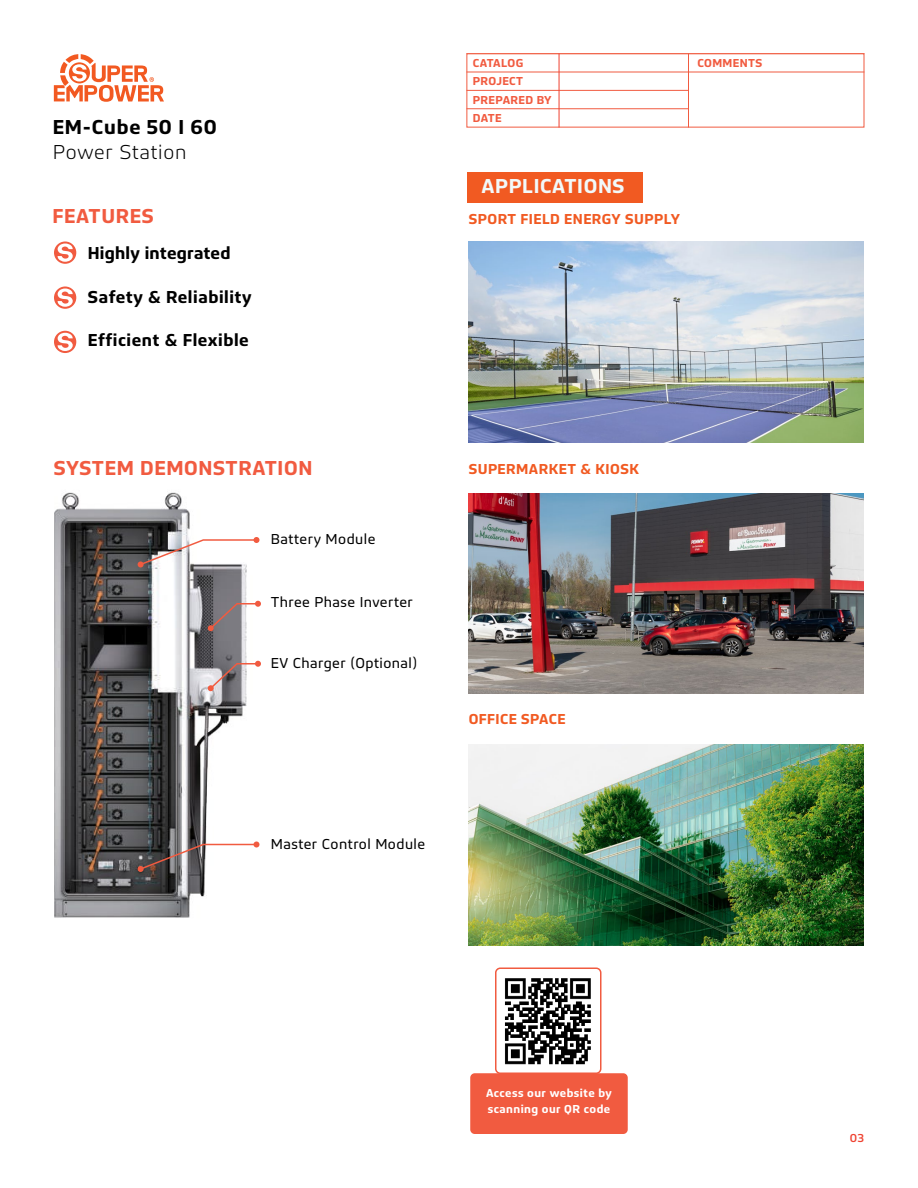
<style>
.page{position:relative;width:918px;height:1188px;background:#fff}
.page>*{position:absolute;margin:0;border:0;box-sizing:border-box;transform-origin:0 0}
.t1{font:600 21px "Bega";letter-spacing:.03em;color:#f15b40}
.t2{font:600 21px "Bega";letter-spacing:.04em;color:#000}
.t3{font:300 21px "Bega";letter-spacing:.04em;color:#000}
.t4{font:600 21px "Bega";letter-spacing:.03em;color:#f2f9fa}
.t5{font:600 18px "Bega";letter-spacing:.03em;color:#000}
.t6{font:15px "Bega";letter-spacing:.03em;color:#000}
.t7{font:600 15px "Bega";letter-spacing:.03em;color:#f15a22}
.t8{font:600 12px/18.8px "Bega";letter-spacing:.03em;color:#f15b40}
.t9{font:600 12px/16.5px "Bega";letter-spacing:.04em;color:#fff}
.t10{font:500 12px "Bega";color:#ef4130}
</style>
<div class="page">
<div style="left:466px;top:53px;width:398px;height:75px;background:#fff;border:1px solid #f15b40"></div>
<hr style="left:466px;top:90px;width:223px;height:1px;background:#f15b40">
<hr style="left:466px;top:72px;width:223px;height:1px;background:#f15b40">
<hr style="left:689px;top:72px;width:175px;height:1px;background:#f15b40">
<hr style="left:466px;top:108px;width:223px;height:1px;background:#f15b40">
<hr style="left:559px;top:54px;width:1px;height:73px;background:#ef4130">
<hr style="left:688px;top:54px;width:1px;height:73px;background:#f15b40">
<svg style="left:54px;top:54px;width:110px;height:48px"></svg>
<div style="left:467px;top:172px;width:176px;height:30px;background:#f15a22"></div>
<svg style="left:54px;top:241px;width:22px;height:23px"></svg>
<svg style="left:54px;top:286px;width:22px;height:23px"></svg>
<svg style="left:54px;top:331px;width:22px;height:22px"></svg>
<div style="left:470px;top:1073px;width:158px;height:61px;background:#f15b40;border-radius:4px"></div>
<img style="left:505px;top:978px;width:86px;height:87px">
<div style="left:495px;top:968px;width:107px;height:106px;border:2px solid #f15b40;border-radius:4px"></div>
<img style="left:468px;top:242px;width:395px;height:201px">
<img style="left:468px;top:493px;width:395px;height:201px">
<img style="left:468px;top:745px;width:395px;height:201px">
<img style="left:54px;top:492px;width:193px;height:426px">
<svg style="left:138px;top:537px;width:122px;height:30px"></svg>
<svg style="left:138px;top:842px;width:122px;height:30px"></svg>
<svg style="left:208px;top:601px;width:53px;height:30px"></svg>
<svg style="left:208px;top:661px;width:53px;height:30px"></svg>
<h1 class="t2" style="left:53px;top:114px;width:166px">EM-Cube 50 I 60</h1>
<h1 class="t3" style="left:53px;top:140px;width:135px">Power Station</h1>
<h1 class="t1" style="left:52px;top:204px;width:103px">FEATURES</h1>
<p class="t5" style="left:88px;top:243px;width:144px">Highly integrated</p>
<p class="t5" style="left:88px;top:286px;width:165px">Safety &amp; Reliability</p>
<p class="t5" style="left:88px;top:330px;width:163px">Efficient &amp; Flexible</p>
<h1 class="t1" style="left:54px;top:456px;width:260px">SYSTEM DEMONSTRATION</h1>
<p class="t6" style="left:271px;top:530px;width:106px">Battery Module</p>
<p class="t6" style="left:271px;top:593px;width:144px">Three Phase Inverter</p>
<p class="t6" style="left:271px;top:654px;width:148px">EV Charger (Optional)</p>
<p class="t8" style="left:473px;top:54px;width:52px">CATALOG</p>
<p class="t8" style="left:698px;top:54px;width:66px">COMMENTS</p>
<p class="t8" style="left:473px;top:71px;width:80px">PROJECT<br>PREPARED BY<br>DATE</p>
<h1 class="t4" style="left:481px;top:174px;width:145px">APPLICATIONS</h1>
<p class="t7" style="left:469px;top:211px;width:213px">SPORT FIELD ENERGY SUPPLY</p>
<p class="t7" style="left:469px;top:460px;width:172px">SUPERMARKET &amp; KIOSK</p>
<p class="t7" style="left:469px;top:710px;width:98px">OFFICE SPACE</p>
<p class="t6" style="left:271px;top:836px;width:156px">Master Control Module</p>
<p class="t9" style="left:486px;top:1084px;width:127px">Access our website by scanning our QR code</p>
<p class="t10" style="left:850px;top:1131px;width:16px">03</p>
</div>
